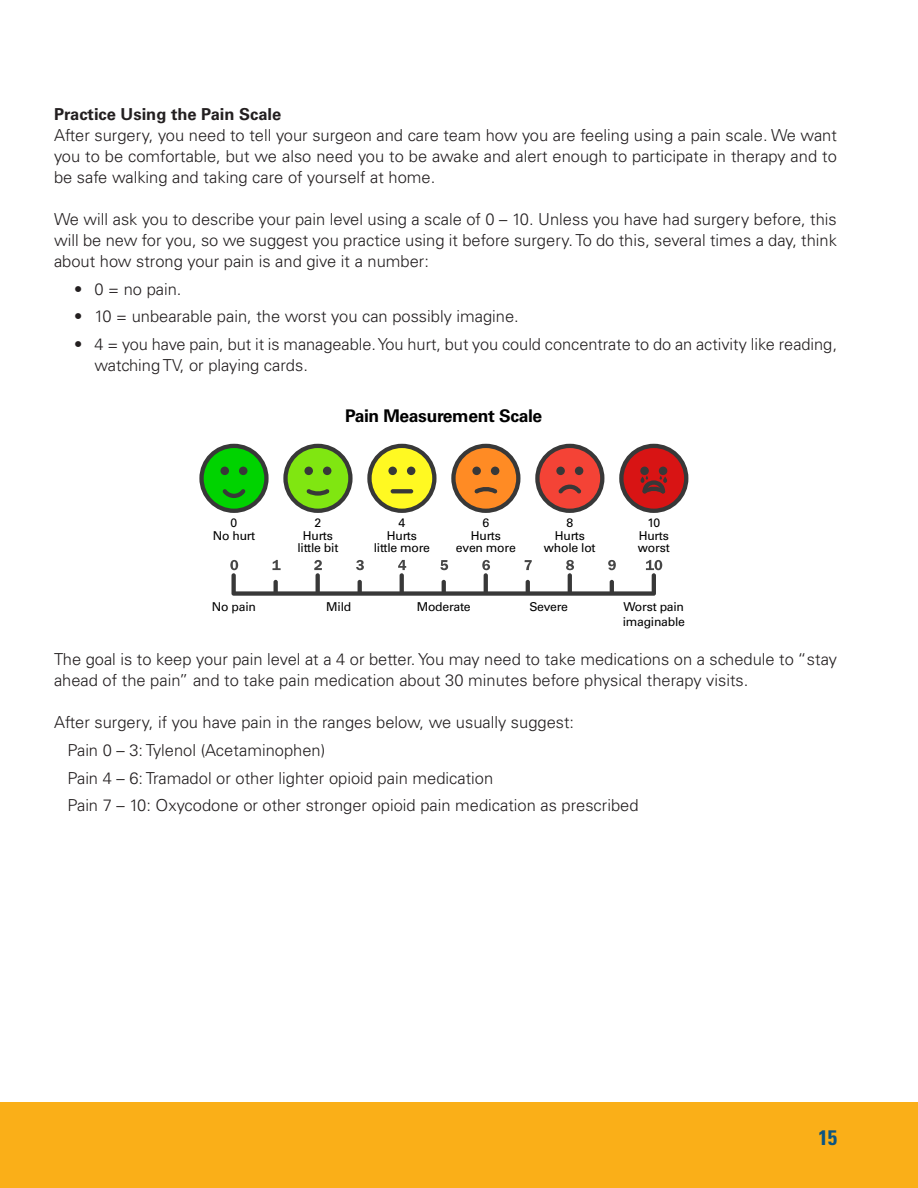
<style>
.page{position:relative;width:918px;height:1188px;background:#fff}
.page>*{position:absolute;margin:0;border:0;box-sizing:border-box;transform-origin:0 0}
.t1{font:700 condensed 21px "Univers LT Std";color:#0c5581}
.t2{font:700 17.4px "Univers LT Std";letter-spacing:-.02em;color:#000}
.Body{font:300 16.5px/21px "Univers LT Std";color:#231f20}
.Body_-_first_line{font:300 16.5px/21px "Univers LT Std";color:#231f20;text-align:justify}
.Bullets_1{font:300 16.5px "Univers LT Std";color:#231f20}
.Body-2{font:700 16.5px "Univers LT Std";color:#231f20}
.t3{font:12.3px/12.3px "Univers LT Std";letter-spacing:-.02em;color:#000;text-align:center}
</style>
<div class="page">
<div style="left:0;top:1102px;width:918px;height:86px;background:#faaf18"></div>
<div style="left:621px;top:446px;width:65px;height:65px;background:#d81414;border-radius:50%"></div>
<div style="left:640px;top:467px;width:9px;height:8px;background:#383838;border-radius:50%"></div>
<div style="left:659px;top:467px;width:8px;height:8px;background:#383838;border-radius:50%"></div>
<svg style="left:641px;top:476px;width:26px;height:18px"></svg>
<div style="left:619px;top:444px;width:69px;height:69px;border:4px solid #383838;border-radius:50%"></div>
<div style="left:537px;top:446px;width:65px;height:65px;background:#f44336;border-radius:50%"></div>
<div style="left:556px;top:467px;width:9px;height:8px;background:#383838;border-radius:50%"></div>
<div style="left:575px;top:467px;width:8px;height:8px;background:#383838;border-radius:50%"></div>
<svg style="left:558px;top:485px;width:23px;height:9px"></svg>
<div style="left:535px;top:444px;width:69px;height:69px;border:4px solid #383838;border-radius:50%"></div>
<div style="left:453px;top:446px;width:65px;height:65px;background:#ff8b24;border-radius:50%"></div>
<div style="left:472px;top:467px;width:9px;height:8px;background:#383838;border-radius:50%"></div>
<div style="left:491px;top:467px;width:8px;height:8px;background:#383838;border-radius:50%"></div>
<div style="left:451px;top:444px;width:69px;height:69px;border:4px solid #383838;border-radius:50%"></div>
<svg style="left:474px;top:487px;width:24px;height:7px"></svg>
<div style="left:369px;top:446px;width:65px;height:65px;background:#fff922;border-radius:50%"></div>
<svg style="left:391px;top:489px;width:22px;height:4px"></svg>
<div style="left:388px;top:467px;width:9px;height:8px;background:#383838;border-radius:50%"></div>
<div style="left:407px;top:467px;width:8px;height:8px;background:#383838;border-radius:50%"></div>
<div style="left:367px;top:444px;width:70px;height:69px;border:4px solid #383838;border-radius:50%"></div>
<div style="left:286px;top:446px;width:64px;height:65px;background:#80e611;border-radius:50%"></div>
<svg style="left:306px;top:489px;width:24px;height:7px"></svg>
<div style="left:304px;top:467px;width:9px;height:8px;background:#383838;border-radius:50%"></div>
<div style="left:323px;top:467px;width:8px;height:8px;background:#383838;border-radius:50%"></div>
<div style="left:283px;top:444px;width:70px;height:69px;border:4px solid #383838;border-radius:50%"></div>
<div style="left:202px;top:446px;width:64px;height:65px;background:#00d300;border-radius:50%"></div>
<svg style="left:222px;top:489px;width:24px;height:9px"></svg>
<div style="left:220px;top:467px;width:9px;height:8px;background:#383838;border-radius:50%"></div>
<div style="left:239px;top:467px;width:8px;height:8px;background:#383838;border-radius:50%"></div>
<div style="left:199px;top:444px;width:70px;height:69px;border:4px solid #383838;border-radius:50%"></div>
<svg style="left:230px;top:560px;width:432px;height:36px"></svg>
<p class="Body-2" style="left:54px;top:104px;width:229px">Practice Using the Pain Scale</p>
<p class="Body_-_first_line" style="left:54px;top:125px;width:784px">After surgery, you need to tell your surgeon and care team how you are feeling using a pain scale. We want you to be comfortable, but we also need you to be awake and alert enough to participate in therapy and to be safe walking and taking care of yourself at home.</p>
<p class="Body" style="left:54px;top:209px;width:785px;text-align:justify">We will ask you to describe your pain level using a scale of 0 – 10. Unless you have had surgery before, this will be new for you, so we suggest you practice using it before surgery. To do this, several times a day, think about how strong your pain is and give it a number:</p>
<p class="Body" style="left:74px;top:278px;width:109px">• 0 = no pain.</p>
<p class="Body" style="left:74px;top:306px;width:446px">• 10 = unbearable pain, the worst you can possibly imagine.</p>
<p class="Body" style="left:94px;top:334px;width:744px;text-indent:-20px">• 4 = you have pain, but it is manageable. You hurt, but you could concentrate to do an activity like reading, watching TV, or playing cards.</p>
<p class="t2" style="left:345px;top:405px;width:199px">Pain Measurement Scale</p>
<p class="t3" style="left:213px;top:517px;width:44px">0<br>No hurt</p>
<p class="t3" style="left:297px;top:517px;width:42px">2<br>Hurts little bit</p>
<p class="t3" style="left:374px;top:517px;width:58px">4<br>Hurts little more</p>
<p class="t3" style="left:456px;top:517px;width:61px">6<br>Hurts even more</p>
<p class="t3" style="left:544px;top:517px;width:53px">8<br>Hurts whole lot</p>
<p class="t3" style="left:638px;top:517px;width:33px">10<br>Hurts worst</p>
<p class="t3" style="left:212px;top:601px;width:46px">No pain</p>
<p class="t3" style="left:529px;top:601px;width:40px">Severe</p>
<p class="t3" style="left:326px;top:601px;width:27px">Mild</p>
<p class="t3" style="left:623px;top:600px;width:64px;line-height:14.7px;text-align:left">Worst pain imaginable</p>
<p class="t3" style="left:417px;top:601px;width:55px">Moderate</p>
<p class="Body" style="left:54px;top:649px;width:785px">The goal is to keep your pain level at a 4 or better. You may need to take medications on a schedule to “stay ahead of the pain” and to take pain medication about 30 minutes before physical therapy visits.</p>
<p class="Body" style="left:54px;top:712px;width:522px">After surgery, if you have pain in the ranges below, we usually suggest:</p>
<p class="Bullets_1" style="left:68px;top:740px;width:259px">Pain 0 – 3: Tylenol (Acetaminophen)</p>
<p class="Bullets_1" style="left:68px;top:768px;width:427px">Pain 4 – 6: Tramadol or other lighter opioid pain medication</p>
<p class="Bullets_1" style="left:68px;top:796px;width:573px">Pain 7 – 10: Oxycodone or other stronger opioid pain medication as prescribed</p>
<p class="t1" style="left:818px;top:1125px;width:20px">15</p>
</div>
